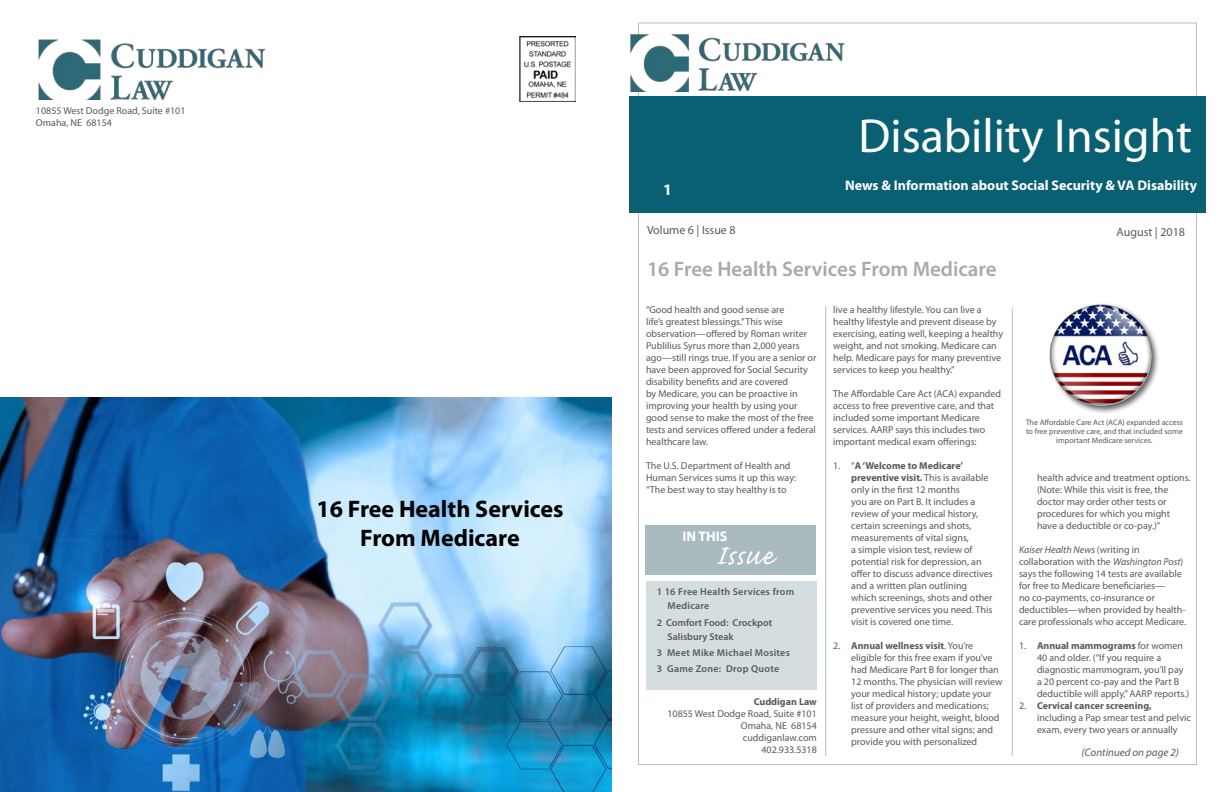
<style>
.page{position:relative;width:1224px;height:792px;background:#fff}
.page>*{position:absolute;margin:0;border:0;box-sizing:border-box;transform-origin:0 0}
.t1{font:48px "Myriad Pro";color:#fff}
.t2{font:36px "Caflisch Script Pro";letter-spacing:.02em;color:#fff}
.t3{font:700 24px/28.8px "Myriad Pro";color:#000;text-align:center}
.t4{font:600 21px "Myriad Pro";color:#a7a9ac}
.t5{font:700 16px "Myriad Pro";color:#fff}
.t6{font:700 14px "Myriad Pro";color:#fff}
.t7{font:12px "Myriad Pro";color:#58595b}
.t8{font:italic 11px "Myriad Pro";color:#58595b}
.t9{font:10px/12px "Myriad Pro";color:#58595b}
.t10{font:600 10px/14px "Myriad Pro";letter-spacing:.025em;color:#58595b}
.t11{font:600 10px/14px "Myriad Pro";color:#58595b}
.t12{font:700 10px "Myriad Pro";color:#58595b}
.t13{font:8px/9px "Myriad Pro";color:#58595b;text-align:center}
.s1{font-weight:700}
.s2{font-style:italic}
</style>
<div class="page">
<div style="left:646px;top:582px;width:171px;height:108px;background:#d4dddf"></div>
<div style="left:629px;top:96px;width:576px;height:117px;background:#0a6073"></div>
<div style="left:645px;top:526px;width:171px;height:49px;background:#aabbbf"></div>
<img style="left:38px;top:39px;width:228px;height:61px">
<img style="left:519px;top:36px;width:57px;height:65px">
<img style="left:630px;top:30px;width:215px;height:62px">
<div style="left:1048px;top:302px;width:112px;height:112px;background:#000;opacity:.6"></div>
<img style="left:1048px;top:302px;width:106px;height:107px">
<img style="left:0;top:397px;width:611px;height:395px">
<hr style="left:825px;top:306px;width:1px;height:450px;background:#bcbdc0">
<hr style="left:1012px;top:308px;width:1px;height:448px;background:#bcbdc0">
<p class="t9" style="left:36px;top:104px;width:151px">10855 West Dodge Road, Suite #101<br>Omaha, NE 68154</p>
<h3 class="t3" style="left:316px;top:494px;width:249px">16 Free Health Services<br>From Medicare</h3>
<h3 class="t5" style="left:663px;top:179px;width:10px">1</h3>
<p class="t7" style="left:647px;top:223px;width:90px">Volume 6 | Issue 8</p>
<h1 class="t1" style="left:859px;top:106px;width:335px">Disability Insight</h1>
<h3 class="t6" style="left:845px;top:176px;width:353px">News &amp; Information about Social Security &amp; VA Disability</h3>
<p class="t7" style="left:1117px;top:225px;width:70px">August | 2018</p>
<h3 class="t4" style="left:647px;top:255px;width:351px">16 Free Health Services From Medicare</h3>
<p class="t9" style="left:646px;top:303px;width:172px">“Good health and good sense are<br>life’s greatest blessings.” This wise observation—offered by Roman writer Publilius Syrus more than 2,000 years ago—still rings true. If you are a senior or have been approved for Social Security disability benefits and are covered<br>by Medicare, you can be proactive in improving your health by using your good sense to make the most of the free tests and services offered under a federal healthcare law.</p>
<p class="t9" style="left:646px;top:459px;width:152px">The U.S. Department of Health and<br>Human Services sums it up this way: “The best way to stay healthy is to</p>
<h3 class="t6" style="left:682px;top:527px;width:46px">IN THIS</h3>
<h2 class="t2" style="left:716px;top:537px;width:58px">Issue</h2>
<p class="t10" style="left:668px;top:585px;width:128px;text-indent:-11px">1 16 Free Health Services from<br>Medicare</p>
<p class="t11" style="left:668px;top:615px;width:106px;text-indent:-11px">2 Comfort Food: Crockpot<br>Salisbury Steak</p>
<p class="t10" style="left:657px;top:644px;width:135px;line-height:16.2px">3 Meet Mike Michael Mosites<br>3 Game Zone: Drop Quote</p>
<p class="t12" style="left:754px;top:695px;width:65px">Cuddigan Law</p>
<p class="t9" style="left:667px;top:707px;width:151px;text-align:right">10855 West Dodge Road, Suite #101<br>Omaha, NE 68154 cuddiganlaw.com<br>402.933.5318</p>
<p class="t9" style="left:833px;top:303px;width:171px">live a healthy lifestyle. You can live a healthy lifestyle and prevent disease by exercising, eating well, keeping a healthy weight, and not smoking. Medicare can help. Medicare pays for many preventive services to keep you healthy.”</p>
<p class="t9" style="left:833px;top:387px;width:170px">The Affordable Care Act (ACA) expanded access to free preventive care, and that included some important Medicare services. AARP says this includes two important medical exam offerings:</p>
<p class="t9" style="left:851px;top:459px;width:143px;text-indent:-18px">1. “<span class="s1">A ‘Welcome to Medicare’ preventive visit.</span> This is available only in the first 12 months<br>you are on Part B. It includes a review of your medical history, certain screenings and shots, measurements of vital signs,<br>a simple vision test, review of potential risk for depression, an offer to discuss advance directives and a written plan outlining which screenings, shots and other preventive services you need. This visit is covered one time.</p>
<p class="t9" style="left:851px;top:639px;width:153px;text-indent:-18px">2. <span class="s1">Annual wellness visit</span>. You’re eligible for this free exam if you’ve had Medicare Part B for longer than 12 months. The physician will review your medical history; update your list of providers and medications; measure your height, weight, blood pressure and other vital signs; and provide you with personalized</p>
<p class="t13" style="left:1026px;top:418px;width:159px">The Affordable Care Act (ACA) expanded access to free preventive care, and that included some important Medicare services.</p>
<p class="t9" style="left:1037px;top:472px;width:155px">health advice and treatment options. (Note: While this visit is free, the doctor may order other tests or procedures for which you might have a deductible or co-pay.)”</p>
<p class="t9" style="left:1019px;top:544px;width:169px"><span class="s2">Kaiser Health News</span> (writing in collaboration with the <span class="s2">Washington Post</span>) says the following 14 tests are available for free to Medicare beneficiaries—<br>no co-payments, co-insurance or deductibles—when provided by health&shy;care professionals who accept Medicare.</p>
<p class="t9" style="left:1037px;top:640px;width:154px;text-indent:-18px">1. <span class="s1">Annual mammograms</span> for women 40 and older. (“If you require a diagnostic mammogram, you’ll pay a 20 percent co-pay and the Part B deductible will apply,” AARP reports.)</p>
<p class="t9" style="left:1037px;top:700px;width:155px;text-indent:-18px">2. <span class="s1">Cervical cancer screening, </span>including a Pap smear test and pelvic exam, every two years or annually</p>
<p class="t8" style="left:1082px;top:745px;width:99px">(Continued on page 2)</p>
</div>
